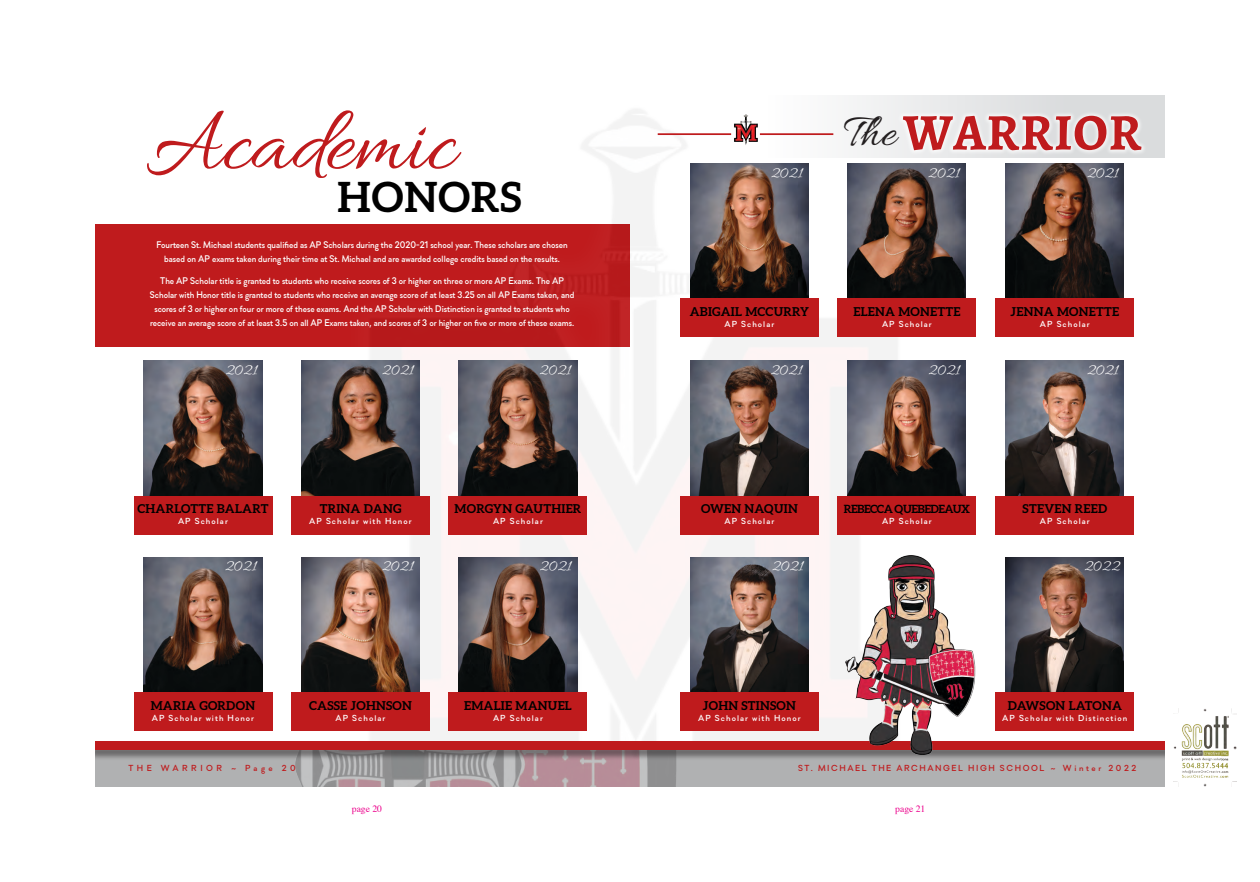
<style>
.page{position:relative;width:1260px;height:882px;background:#fff}
.page>*{position:absolute;margin:0;border:0;box-sizing:border-box;transform-origin:0 0}
.t1{font:94.5px "Allura";color:#bf1b1d;scale:.95 1}
.t2{font:700 51.54px "Alegreya";letter-spacing:.01em;color:#bf1b1d}
.t3{font:46.9px "Allura";color:#231f20}
.t4{font:700 41.65px "Aleo";letter-spacing:.02em;color:#000}
.t5{font:16.45px "Allura";color:#fff;scale:.95 1}
.t6{font:700 12.25px "Aleo";letter-spacing:.02em;color:#000}
.t7{font:700 11.38px "Aleo";letter-spacing:-.04em;color:#000}
.t8{font:500 9.62px/14px "Soin Sans Pro";color:#fff;text-align:center;scale:.93 1}
.t9{font:9.62px "Times";color:#ec008c}
.t10{font:500 8.75px "Soin Sans Pro";letter-spacing:.12em;color:#fff}
.t11{font:500 8.75px "Soin Sans Pro";letter-spacing:.18em;color:#bf1b1d}
.t12{font:500 8.75px "Soin Sans Pro";letter-spacing:.4em;color:#bf1b1d}
</style>
<div class="page">
<div style="left:87px;top:224px;width:543px;height:122px;background:#bf1b1d"></div>
<img style="left:349px;top:111px;width:553px;height:631px">
<div style="left:630px;top:87px;width:551px;height:71px;background:linear-gradient(to right,#fff,#d4d6d8)"></div>
<div style="left:898px;top:110px;width:249px;height:46px;background:#fff;opacity:.75"></div>
<div style="left:733px;top:113px;width:25px;height:33px;background:#fff"></div>
<img style="left:734px;top:114px;width:23px;height:31px">
<hr style="left:760px;top:133px;width:73px;height:2px;background:#bf1b1d">
<hr style="left:658px;top:133px;width:73px;height:2px;background:#bf1b1d">
<img style="left:144px;top:360px;width:118px;height:136px">
<div style="left:134px;top:496px;width:138px;height:38px;background:#bf1b1d"></div>
<img style="left:301px;top:360px;width:119px;height:136px">
<div style="left:291px;top:496px;width:139px;height:38px;background:#bf1b1d"></div>
<img style="left:459px;top:360px;width:118px;height:136px">
<div style="left:449px;top:496px;width:138px;height:38px;background:#bf1b1d"></div>
<img style="left:144px;top:557px;width:118px;height:136px">
<div style="left:134px;top:693px;width:138px;height:38px;background:#bf1b1d"></div>
<img style="left:301px;top:557px;width:119px;height:136px">
<div style="left:291px;top:693px;width:139px;height:38px;background:#bf1b1d"></div>
<img style="left:459px;top:557px;width:118px;height:136px">
<div style="left:449px;top:693px;width:138px;height:38px;background:#bf1b1d"></div>
<img style="left:1006px;top:557px;width:118px;height:136px">
<div style="left:996px;top:693px;width:138px;height:38px;background:#bf1b1d"></div>
<img style="left:690px;top:557px;width:118px;height:136px">
<div style="left:680px;top:693px;width:139px;height:38px;background:#bf1b1d"></div>
<img style="left:690px;top:163px;width:118px;height:136px">
<div style="left:680px;top:299px;width:139px;height:38px;background:#bf1b1d"></div>
<img style="left:848px;top:163px;width:118px;height:136px">
<div style="left:838px;top:299px;width:138px;height:38px;background:#bf1b1d"></div>
<img style="left:1006px;top:163px;width:118px;height:136px">
<div style="left:996px;top:299px;width:138px;height:38px;background:#bf1b1d"></div>
<img style="left:1006px;top:360px;width:118px;height:136px">
<div style="left:996px;top:496px;width:138px;height:38px;background:#bf1b1d"></div>
<img style="left:848px;top:360px;width:118px;height:136px">
<div style="left:838px;top:496px;width:138px;height:38px;background:#bf1b1d"></div>
<img style="left:690px;top:360px;width:118px;height:136px">
<div style="left:680px;top:496px;width:139px;height:38px;background:#bf1b1d"></div>
<div style="left:88px;top:747px;width:1088px;height:48px;background:#b0b1b2"></div>
<img style="left:94px;top:761px;width:749px;height:27px">
<div style="left:88px;top:743px;width:553px;height:18px;background:#231f20;opacity:.49"></div>
<div style="left:87px;top:742px;width:543px;height:8px;background:#bf1b1d"></div>
<div style="left:631px;top:743px;width:558px;height:18px;background:#231f20;opacity:.49"></div>
<div style="left:630px;top:742px;width:548px;height:8px;background:#bf1b1d"></div>
<div style="left:55px;top:39px;width:1166px;height:55px;background:#fff"></div>
<div style="left:39px;top:84px;width:55px;height:722px;background:#fff"></div>
<div style="left:1166px;top:63px;width:55px;height:772px;background:#fff"></div>
<img style="left:1173px;top:709px;width:63px;height:77px">
<div style="left:63px;top:788px;width:1165px;height:55px;background:#fff"></div>
<img style="left:835px;top:541px;width:154px;height:236px">
<p class="t1" style="left:146px;top:91px;width:327px">Academic</p>
<p class="t5" style="left:771px;top:164px;width:35px">2021</p>
<p class="t3" style="left:844px;top:106px;width:54px">The</p>
<p class="t2" style="left:903px;top:99px;width:240px">WARRIOR</p>
<p class="t5" style="left:928px;top:164px;width:35px">2021</p>
<p class="t5" style="left:1087px;top:164px;width:35px">2021</p>
<p class="t4" style="left:338px;top:173px;width:185px">HONORS</p>
<p class="t8" style="left:157px;top:238px;width:443px">Fourteen St. Michael students qualified as AP Scholars during the 2020-21 school year. These scholars are chosen based on AP exams taken during their time at St. Michael and are awarded college credits based on the results.</p>
<p class="t8" style="left:150px;top:274px;width:458px">The AP Scholar title is granted to students who receive scores of 3 or higher on three or more AP Exams. The AP Scholar with Honor title is granted to students who receive an average score of at least 3.25 on all AP Exams taken, and scores of 3 or higher on four or more of these exams. And the AP Scholar with Distinction is granted to students who receive an average score of at least 3.5 on all AP Exams taken, and scores of 3 or higher on five or more of these exams.</p>
<p class="t6" style="left:690px;top:304px;width:121px">ABIGAIL MCCURRY</p>
<p class="t10" style="left:725px;top:319px;width:51px">AP Scholar</p>
<p class="t6" style="left:853px;top:304px;width:109px">ELENA MONETTE</p>
<p class="t10" style="left:882px;top:319px;width:51px">AP Scholar</p>
<p class="t6" style="left:1011px;top:304px;width:110px">JENNA MONETTE</p>
<p class="t10" style="left:1040px;top:319px;width:51px">AP Scholar</p>
<p class="t5" style="left:225px;top:360px;width:35px">2021</p>
<p class="t5" style="left:382px;top:360px;width:35px">2021</p>
<p class="t5" style="left:539px;top:360px;width:35px">2021</p>
<p class="t5" style="left:770px;top:360px;width:35px">2021</p>
<p class="t5" style="left:928px;top:360px;width:35px">2021</p>
<p class="t5" style="left:1087px;top:360px;width:35px">2021</p>
<p class="t6" style="left:137px;top:501px;width:133px">CHARLOTTE BALART</p>
<p class="t10" style="left:178px;top:516px;width:51px">AP Scholar</p>
<p class="t6" style="left:320px;top:501px;width:83px">TRINA DANG</p>
<p class="t10" style="left:309px;top:516px;width:104px">AP Scholar with Honor</p>
<p class="t6" style="left:455px;top:501px;width:128px">MORGYN GAUTHIER</p>
<p class="t10" style="left:493px;top:516px;width:51px">AP Scholar</p>
<p class="t6" style="left:701px;top:501px;width:98px">OWEN NAQUIN</p>
<p class="t10" style="left:725px;top:516px;width:51px">AP Scholar</p>
<p class="t7" style="left:844px;top:502px;width:128px">REBECCA QUEBEDEAUX</p>
<p class="t10" style="left:882px;top:516px;width:51px">AP Scholar</p>
<p class="t6" style="left:1023px;top:501px;width:86px">STEVEN REED</p>
<p class="t10" style="left:1040px;top:516px;width:51px">AP Scholar</p>
<p class="t5" style="left:225px;top:557px;width:35px">2021</p>
<p class="t5" style="left:382px;top:557px;width:35px">2021</p>
<p class="t5" style="left:540px;top:557px;width:35px">2021</p>
<p class="t5" style="left:772px;top:557px;width:35px">2021</p>
<p class="t5" style="left:1084px;top:557px;width:39px">2022</p>
<p class="t6" style="left:151px;top:698px;width:106px">MARIA GORDON</p>
<p class="t10" style="left:152px;top:713px;width:104px">AP Scholar with Honor</p>
<p class="t6" style="left:309px;top:698px;width:104px">CASSE JOHNSON</p>
<p class="t10" style="left:336px;top:713px;width:51px">AP Scholar</p>
<p class="t6" style="left:464px;top:698px;width:109px">EMALIE MANUEL</p>
<p class="t10" style="left:493px;top:713px;width:51px">AP Scholar</p>
<p class="t6" style="left:703px;top:698px;width:94px">JOHN STINSON</p>
<p class="t10" style="left:698px;top:713px;width:104px">AP Scholar with Honor</p>
<p class="t6" style="left:1008px;top:698px;width:116px">DAWSON LATONA</p>
<p class="t10" style="left:1002px;top:713px;width:127px">AP Scholar with Distinction</p>
<p class="t12" style="left:129px;top:763px;width:169px">THE WARRIOR ~ Page 20</p>
<p class="t11" style="left:798px;top:763px;width:340px">ST. MICHAEL THE ARCHANGEL HIGH SCHOOL ~ Winter 2022</p>
<p class="t9" style="left:352px;top:800px;width:32px">page 20</p>
<p class="t9" style="left:895px;top:800px;width:32px">page 21</p>
</div>
